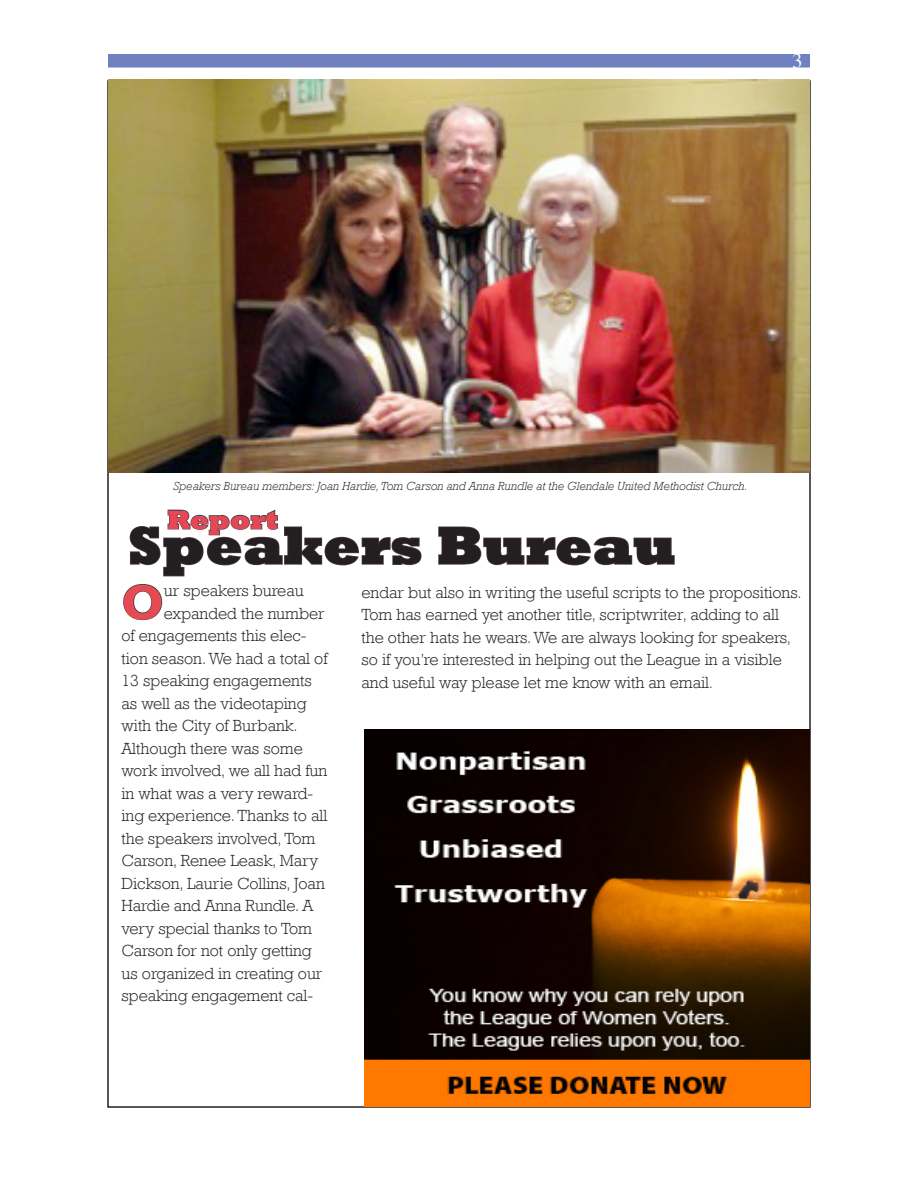
<style>
.page{position:relative;width:918px;height:1188px;background:#fff}
.page>*{position:absolute;margin:0;border:0;box-sizing:border-box;transform-origin:0 0}
.t1{font:800 54px "Rockwell";color:#231f20}
.t2{font:700 49.65px "Rockwell";color:#e64b53}
.t3{font:800 27px "Rockwell";color:#e74655}
.t4{font:21px "Times";color:#fff}
.t5{font:300 16.5px/22.5px "Rockwell";color:#231f20}
.t6{font:italic 300 12px "Rockwell";color:#231f20}
.s1{font-size:15px}
</style>
<div class="page">
<img style="left:108px;top:79px;width:702px;height:393px">
<div style="left:108px;top:54px;width:702px;height:14px;background:#6f81c0"></div>
<img style="left:364px;top:729px;width:446px;height:378px">
<svg style="left:123px;top:584px;width:40px;height:37px"></svg>
<svg style="left:438px;top:526px;width:237px;height:40px"></svg>
<svg style="left:129px;top:509px;width:293px;height:68px"></svg>
<p class="t4" style="left:792px;top:42px;width:12px">3</p>
<p class="t6" style="left:173px;top:479px;width:575px">Speakers Bureau members: Joan Hardie, Tom Carson and Anna Rundle at the Glendale United Methodist Church.</p>
<p class="t3" style="left:167px;top:504px;width:113px">Report</p>
<p class="t1" style="left:128px;top:515px;width:549px">Speakers Bureau</p>
<p class="t2" style="left:122px;top:572px;width:44px">O</p>
<p class="t5" style="left:164px;top:579px;width:141px">ur speakers bureau</p>
<p class="t5" style="left:164px;top:602px;width:162px">expanded the number</p>
<p class="t5" style="left:122px;top:624px;width:187px">of engagements this elec-</p>
<p class="t5" style="left:122px;top:647px;width:207px">tion season. We had a total of</p>
<p class="t5" style="left:122px;top:669px;width:192px">13 speaking engagements</p>
<p class="t5" style="left:122px;top:692px;width:187px">as well as the videotaping</p>
<p class="t5" style="left:122px;top:714px;width:178px">with the City of Burbank.</p>
<p class="t5" style="left:122px;top:737px;width:183px">Although there was some</p>
<p class="t5" style="left:122px;top:759px;width:207px">work involved, we all had fun</p>
<p class="t5" style="left:122px;top:782px;width:193px">in what was a very reward-</p>
<p class="t5" style="left:122px;top:804px;width:207px">ing experience. Thanks to all</p>
<p class="t5" style="left:122px;top:827px;width:195px">the speakers involved, Tom</p>
<p class="t5" style="left:122px;top:849px;width:198px">Carson, Renee Leask, Mary</p>
<p class="t5" style="left:122px;top:872px;width:205px">Dickson, Laurie Collins, Joan</p>
<p class="t5" style="left:122px;top:894px;width:193px">Hardie and Anna Rundle. A</p>
<p class="t5" style="left:122px;top:917px;width:192px">very special thanks to Tom</p>
<p class="t5" style="left:122px;top:939px;width:192px">Carson for not only getting</p>
<p class="t5" style="left:122px;top:962px;width:202px">us organized in creating our</p>
<p class="t5" style="left:122px;top:984px;width:193px">speaking engagement cal-</p>
<p class="t5" style="left:362px;top:581px;width:442px">endar but also in writing the useful scripts to the propositions.<br>Tom has earned yet another title, scriptwriter, adding to all the other hats he wears. We are always looking for speakers, so if you’re interested in helping out the League in a visible and useful way please let me know with an email<span class="s1">.</span></p>
</div>
